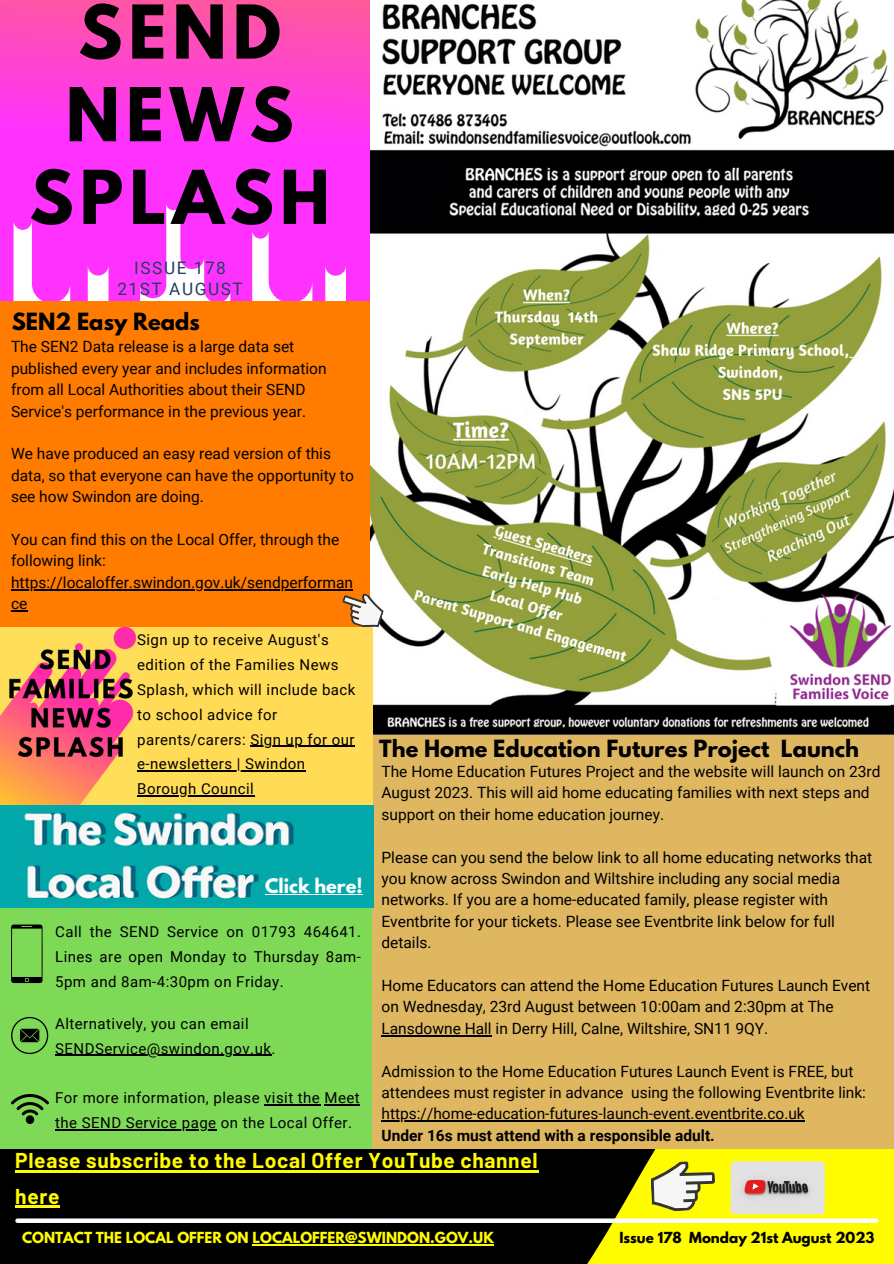
<style>
.page{position:relative;width:894px;height:1264px;background:#fff}
.page>*{position:absolute;margin:0;border:0;box-sizing:border-box;transform-origin:0 0}
.t1{font:700 65.7px/82.7px "League Spartan";letter-spacing:.09em;color:#000}
.t2{font:700 21px "League Spartan";color:#000}
.t3{font:700 21px/35.5px "Barlow";letter-spacing:.03em;color:#fffc00}
.t4{font:700 17.85px "League Spartan";color:#fff}
.t5{font:17.25px "Roboto";letter-spacing:.09em;color:#243f5d}
.t6{font:15.45px/21.5px "Roboto";color:#000}
.t7{font:700 15.45px "Roboto";color:#000}
.t8{font:15px/24.8px "Roboto";letter-spacing:.03em;color:#000}
.t9{font:700 13.5px "League Spartan";color:#fffc00}
.t10{font:700 13.5px "League Spartan";color:#000}
</style>
<div class="page">
<svg style="left:0;top:0;width:370px;height:301px;background:#ff45e8"></svg>
<div style="left:0;top:1148px;width:762px;height:115px;background:#000"></div>
<svg style="left:362px;top:1148px;width:531px;height:115px"></svg>
<div style="left:368px;top:701px;width:525px;height:447px;background:#dfb761"></div>
<div style="left:0;top:904px;width:372px;height:244px;background:#7ed957"></div>
<svg style="left:17px;top:1218px;width:858px;height:4px;background:#eaeae1"></svg>
<img style="left:730px;top:1161px;width:94px;height:53px;border-radius:4px">
<svg style="left:650px;top:1160px;width:65px;height:51px;background:#d3d26c"></svg>
<svg style="left:11px;top:924px;width:32px;height:59px"></svg>
<svg style="left:11px;top:1016px;width:37px;height:38px"></svg>
<img style="left:11px;top:1094px;width:37px;height:29px">
<img style="left:370px;top:0;width:523px;height:734px">
<div style="left:0;top:301px;width:370px;height:326px;background:#ff7c00"></div>
<hr style="left:15px;top:1170px;width:523px;height:2px;background:#fffc00">
<hr style="left:15px;top:1205px;width:45px;height:2px;background:#fffc00">
<hr style="left:252px;top:1244px;width:242px;height:1px;background:#fffc00">
<hr style="left:55px;top:1054px;width:216px;height:1px;background:#000">
<hr style="left:272px;top:1104px;width:48px;height:1px;background:#000">
<hr style="left:324px;top:1104px;width:36px;height:1px;background:#000">
<hr style="left:55px;top:1129px;width:161px;height:1px;background:#000">
<hr style="left:381px;top:1034px;width:110px;height:2px;background:#000">
<hr style="left:381px;top:1120px;width:423px;height:1px;background:#000">
<div style="left:0;top:627px;width:372px;height:178px;background:#ffdb56"></div>
<img style="left:0;top:627px;width:142px;height:178px">
<img style="left:0;top:805px;width:373px;height:102px">
<hr style="left:250px;top:745px;width:105px;height:1px;background:#000">
<hr style="left:137px;top:770px;width:168px;height:1px;background:#000">
<hr style="left:137px;top:795px;width:117px;height:1px;background:#000">
<hr style="left:265px;top:894px;width:97px;height:1px;background:#fff">
<hr style="left:11px;top:589px;width:341px;height:1px;background:#000">
<svg style="left:11px;top:610px;width:16px;height:1px"></svg>
<svg style="left:336px;top:587px;width:51px;height:45px"></svg>
<p class="t1" style="left:66px;top:-1px;width:229px">SEND<br>NEWS</p>
<p class="t1" style="left:29px;top:164px;width:302px">SPLASH</p>
<p class="t5" style="left:134px;top:258px;width:93px">ISSUE 178</p>
<p class="t5" style="left:117px;top:279px;width:127px">21ST AUGUST</p>
<p class="t2" style="left:12px;top:311px;width:189px">SEN2 Easy Reads</p>
<p class="t6" style="left:11px;top:336px;width:317px">The SEN2 Data release is a large data set published every year and includes information from all Local Authorities about their SEND Service's performance in the previous year.</p>
<p class="t6" style="left:11px;top:443px;width:344px">We have produced an easy read version of this data, so that everyone can have the opportunity to see how Swindon are doing.</p>
<p class="t6" style="left:11px;top:529px;width:343px">You can find this on the Local Offer, through the following link: https://localoffer.swindon.gov.uk/sendperforman ce</p>
<p class="t8" style="left:137px;top:628px;width:220px">Sign up to receive August's edition of the Families News<br>Splash, which will include back to school advice for parents/carers: Sign up for our e-newsletters | Swindon<br>Borough Council</p>
<p class="t4" style="left:265px;top:877px;width:99px">Click here!</p>
<p class="t8" style="left:55px;top:919px;width:307px;text-align:justify">Call the SEND Service on 01793 464641.<br>Lines are open Monday to Thursday 8am-5pm and 8am-4:30pm on Friday.</p>
<p class="t8" style="left:55px;top:1011px;width:222px">Alternatively, you can email<br>SENDService@swindon.gov.uk.</p>
<p class="t8" style="left:55px;top:1085px;width:306px">For more information, please visit the Meet the SEND Service page on the Local Offer.</p>
<p class="t2" style="left:379px;top:738px;width:481px">The Home Education Futures Project Launch</p>
<p class="t6" style="left:381px;top:761px;width:500px">The Home Education Futures Project and the website will launch on 23rd<br>August 2023. This will aid home educating families with next steps and support on their home education journey.</p>
<p class="t6" style="left:381px;top:846px;width:492px">Please can you send the below link to all home educating networks that you know across Swindon and Wiltshire including any social media networks. If you are a home-educated family, please register with Eventbrite for your tickets. Please see Eventbrite link below for full details.</p>
<p class="t6" style="left:381px;top:975px;width:490px">Home Educators can attend the Home Education Futures Launch Event on Wednesday, 23rd August between 10:00am and 2:30pm at The<br>Lansdowne Hall in Derry Hill, Calne, Wiltshire, SN11 9QY.</p>
<p class="t6" style="left:381px;top:1060px;width:486px">Admission to the Home Education Futures Launch Event is FREE, but attendees must register in advance using the following Eventbrite link: https://home-education-futures-launch-event.eventbrite.co.uk</p>
<p class="t7" style="left:381px;top:1126px;width:335px">Under 16s must attend with a responsible adult.</p>
<p class="t3" style="left:15px;top:1142px;width:524px">Please subscribe to the Local Offer YouTube channel here</p>
<p class="t9" style="left:22px;top:1230px;width:473px">CONTACT THE LOCAL OFFER ON LOCALOFFER@SWINDON.GOV.UK</p>
<p class="t10" style="left:619px;top:1230px;width:256px">Issue 178 Monday 21st August 2023</p>
</div>
